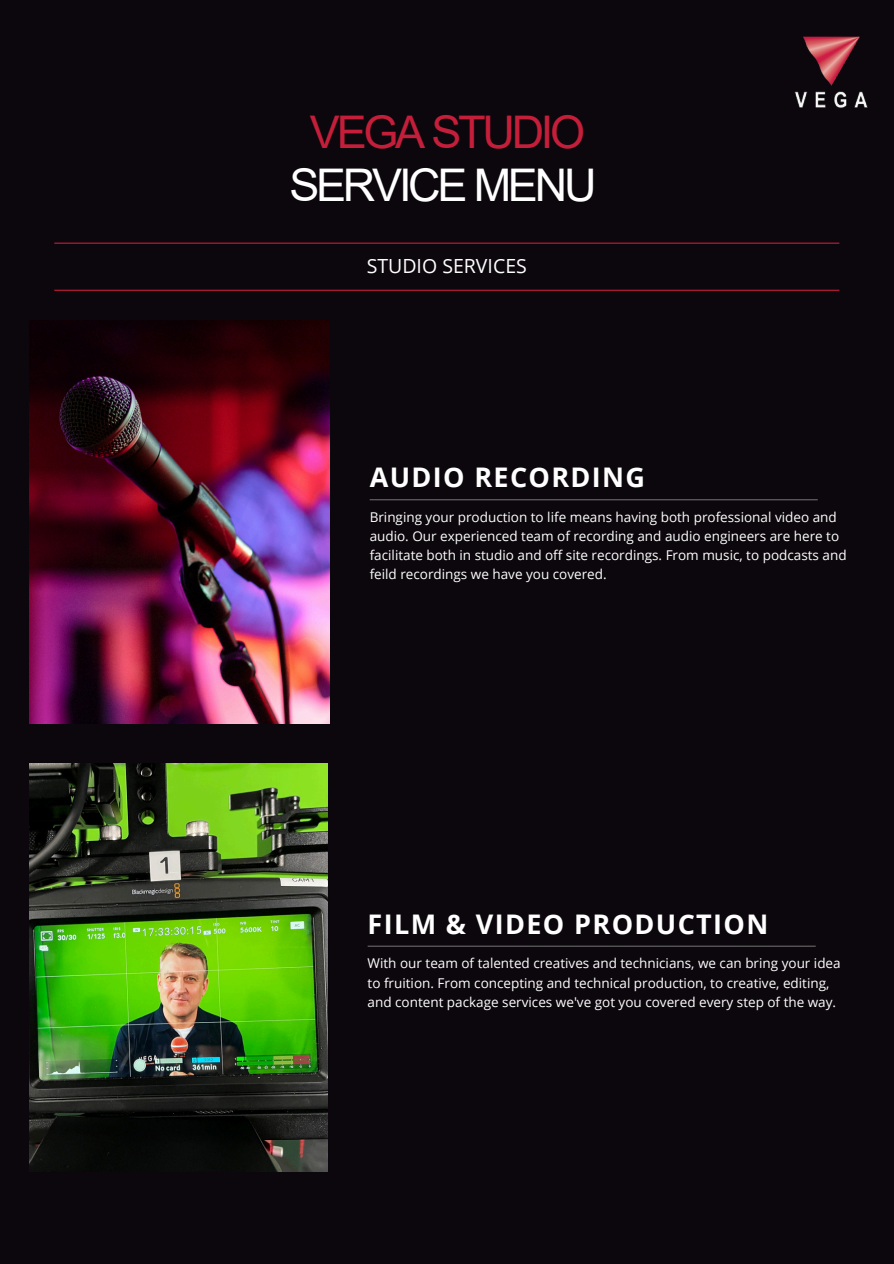
<style>
.page{position:relative;width:894px;height:1264px;background:#fff}
.page>*{position:absolute;margin:0;border:0;box-sizing:border-box;transform-origin:0 0}
.t1{font:45px/52.8px "Arial";letter-spacing:-.07em;color:#fff;text-align:center}
.t2{font:700 27px "Open Sans";letter-spacing:.05em;color:#fff}
.t3{font:19.5px "Open Sans";color:#fff}
.t4{font:13.5px/19.2px "Open Sans";color:#fff}
.s1{color:#c41e3a}
</style>
<div class="page">
<div style="left:0;top:0;width:893px;height:1263px;background:#0c070c"></div>
<hr style="left:54px;top:242px;width:785px;height:2px;background:#c41e3a">
<hr style="left:54px;top:290px;width:785px;height:1px;background:#c41e3a">
<img style="left:29px;top:763px;width:298px;height:408px">
<img style="left:794px;top:36px;width:74px;height:72px">
<hr style="left:367px;top:945px;width:448px;height:1px;background:#696969">
<img style="left:29px;top:320px;width:300px;height:403px">
<hr style="left:369px;top:499px;width:448px;height:1px;background:#696969">
<h1 class="t1" style="left:289px;top:106px;width:308px"><span class="s1">VEGA STUDIO<br></span>SERVICE MENU</h1>
<p class="t3" style="left:366px;top:253px;width:162px">STUDIO SERVICES</p>
<p class="t2" style="left:369px;top:458px;width:277px">AUDIO RECORDING</p>
<p class="t4" style="left:369px;top:507px;width:478px">Bringing your production to life means having both professional video and audio. Our experienced team of recording and audio engineers are here to facilitate both in studio and off site recordings. From music, to podcasts and feild recordings we have you covered.</p>
<p class="t2" style="left:367px;top:904px;width:402px">FILM &amp; VIDEO PRODUCTION</p>
<h3 class="t4" style="left:367px;top:953px;width:474px">With our team of talented creatives and technicians, we can bring your idea to fruition. From concepting and technical production, to creative, editing, and content package services we've got you covered every step of the way.</h3>
</div>
